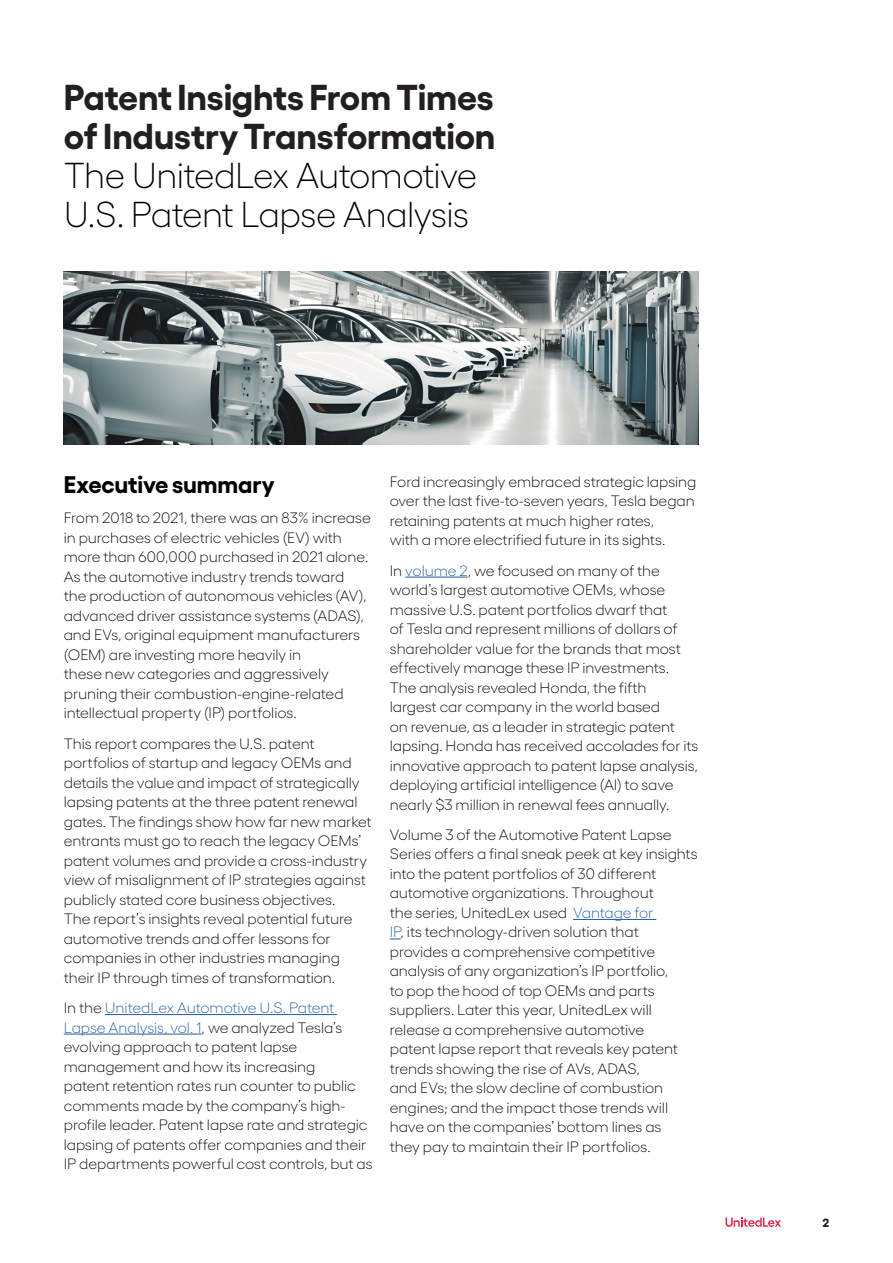
<style>
.page{position:relative;width:893px;height:1263px;background:#fff}
.page>*{position:absolute;margin:0;border:0;box-sizing:border-box;transform-origin:0 0}
.t1{font:700 36px/39px "Yellix";letter-spacing:-.01em;color:#231f20}
.t2{font:300 36px/39px "Yellix";letter-spacing:-.02em;color:#000}
.t3{font:700 24px "Yellix";letter-spacing:-.005em;color:#000}
.t4{font:300 15px/19.5px "Yellix";letter-spacing:-.005em;color:#000}
.t5{font:700 12px "Yellix";color:#231f20}
.s1{color:#215e9e}
</style>
<div class="page">
<hr style="left:105px;top:1014px;width:232px;height:1px;background:#215e9e">
<hr style="left:64px;top:1034px;width:138px;height:1px;background:#215e9e">
<hr style="left:405px;top:577px;width:63px;height:1px;background:#215e9e">
<hr style="left:573px;top:919px;width:83px;height:1px;background:#215e9e">
<img style="left:64px;top:271px;width:635px;height:173px">
<svg style="left:726px;top:1217px;width:55px;height:10px"></svg>
<h1 class="t1" style="left:64px;top:74px;width:433px">Patent Insights From Times of Industry Transformation</h1>
<h1 class="t2" style="left:64px;top:153px;width:415px">The UnitedLex Automotive<br>U.S. Patent Lapse Analysis</h1>
<h2 class="t3" style="left:64px;top:465px;width:212px">Executive summary</h2>
<p class="t4" style="left:64px;top:507px;width:309px">From 2018 to 2021, there was an 83% increase in purchases of electric vehicles (EV) with more than 600,000 purchased in 2021 alone.<br>As the automotive industry trends toward the production of autonomous vehicles (AV), advanced driver assistance systems (ADAS), and EVs, original equipment manufacturers (OEM) are investing more heavily in<br>these new categories and aggressively pruning their combustion-engine-related intellectual property (IP) portfolios.</p>
<p class="t4" style="left:64px;top:732px;width:309px">This report compares the U.S. patent portfolios of startup and legacy OEMs and details the value and impact of strategically lapsing patents at the three patent renewal gates. The findings show how far new market entrants must go to reach the legacy OEMs’ patent volumes and provide a cross-industry view of misalignment of IP strategies against publicly stated core business objectives.<br>The report’s insights reveal potential future automotive trends and offer lessons for companies in other industries managing their IP through times of transformation.</p>
<p class="t4" style="left:64px;top:997px;width:310px">In the <span class="s1">UnitedLex Automotive U.S. Patent Lapse Analysis, vol. 1</span>, we analyzed Tesla’s evolving approach to patent lapse management and how its increasing<br>patent retention rates run counter to public comments made by the company’s high&shy;profile leader. Patent lapse rate and strategic lapsing of patents offer companies and their IP departments powerful cost controls, but as</p>
<p class="t4" style="left:390px;top:470px;width:308px">Ford increasingly embraced strategic lapsing over the last five-to-seven years, Tesla began retaining patents at much higher rates,<br>with a more electrified future in its sights.</p>
<p class="t4" style="left:390px;top:559px;width:310px">In <span class="s1">volume 2</span>, we focused on many of the world’s largest automotive OEMs, whose massive U.S. patent portfolios dwarf that<br>of Tesla and represent millions of dollars of shareholder value for the brands that most effectively manage these IP investments.<br>The analysis revealed Honda, the fifth<br>largest car company in the world based<br>on revenue, as a leader in strategic patent lapsing. Honda has received accolades for its innovative approach to patent lapse analysis, deploying artificial intelligence (AI) to save nearly $3 million in renewal fees annually.</p>
<p class="t4" style="left:390px;top:823px;width:309px">Volume 3 of the Automotive Patent Lapse Series offers a final sneak peek at key insights into the patent portfolios of 30 different automotive organizations. Throughout<br>the series, UnitedLex used <span class="s1">Vantage for<br>IP</span>, its technology-driven solution that provides a comprehensive competitive analysis of any organization’s IP portfolio,<br>to pop the hood of top OEMs and parts suppliers. Later this year, UnitedLex will release a comprehensive automotive<br>patent lapse report that reveals key patent trends showing the rise of AVs, ADAS,<br>and EVs; the slow decline of combustion engines; and the impact those trends will have on the companies’ bottom lines as<br>they pay to maintain their IP portfolios.</p>
<p class="t5" style="left:822px;top:1213px;width:8px">2</p>
</div>
